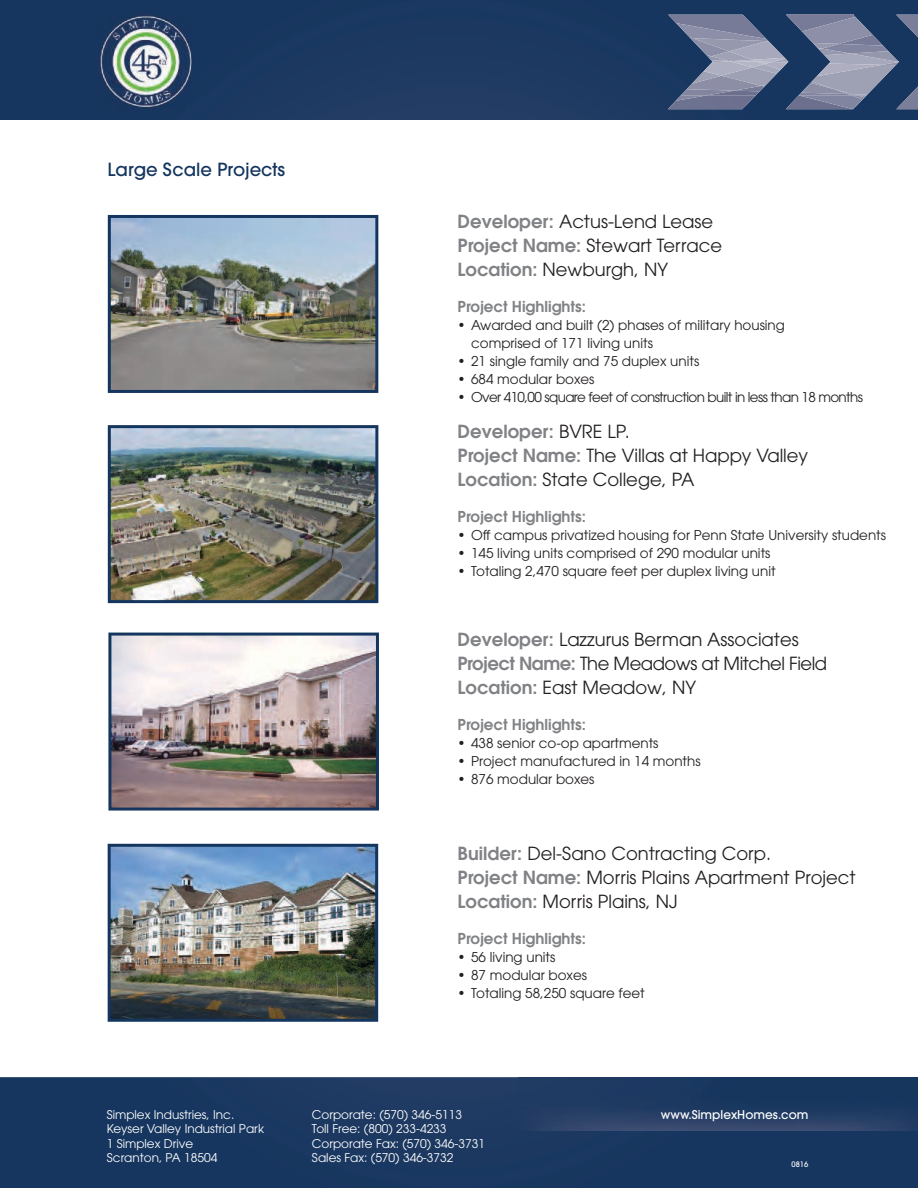
<style>
.page{position:relative;width:918px;height:1188px;background:#fff}
.page>*{position:absolute;margin:0;border:0;box-sizing:border-box;transform-origin:0 0}
.t1{font:18px/24px "ITC Avant Garde Std";color:#231f20}
.t2{font:500 18px "ITC Avant Garde Std";color:#13355e}
.t3{font:600 15px "ITC Avant Garde Std";color:#808285}
.t4{font:13.5px/18px "ITC Avant Garde Std";color:#231f20}
.t5{font:13.5px "ITC Avant Garde Std";letter-spacing:-.045em;color:#231f20}
.t6{font:12px/14.4px "ITC Avant Garde Std";color:#fff}
.t7{font:500 12px "ITC Avant Garde Std";color:#fff}
.t8{font:500 7.5px "ITC Avant Garde Std";color:#fff}
.s1{font-weight:600;color:#808285}
</style>
<div class="page">
<div style="left:0;top:1077px;width:539px;height:111px;background:#18375f"></div>
<div style="left:539px;top:1131px;width:379px;height:57px;background:#16365f"></div>
<div style="left:0;top:0;width:107px;height:120px;background:#16365f"></div>
<div style="left:107px;top:109px;width:811px;height:11px;background:#1d3961"></div>
<div style="left:163px;top:0;width:755px;height:109px;background:#1a3861"></div>
<img style="left:107px;top:0;width:56px;height:15px">
<img style="left:896px;top:87px;width:22px;height:22px">
<img style="left:896px;top:15px;width:22px;height:22px">
<img style="left:873px;top:20px;width:8px;height:8px">
<img style="left:880px;top:95px;width:16px;height:1px">
<img style="left:668px;top:109px;width:74px;height:1px">
<img style="left:668px;top:96px;width:87px;height:13px">
<img style="left:786px;top:96px;width:13px;height:13px">
<img style="left:734px;top:92px;width:26px;height:4px">
<img style="left:799px;top:93px;width:30px;height:16px">
<img style="left:800px;top:96px;width:29px;height:13px">
<img style="left:786px;top:15px;width:87px;height:20px">
<img style="left:786px;top:15px;width:67px;height:1px">
<img style="left:668px;top:15px;width:98px;height:24px">
<img style="left:676px;top:23px;width:92px;height:18px">
<img style="left:730px;top:33px;width:36px;height:5px">
<img style="left:680px;top:89px;width:25px;height:7px">
<img style="left:705px;top:91px;width:29px;height:5px">
<img style="left:676px;top:96px;width:29px;height:5px">
<img style="left:802px;top:17px;width:71px;height:27px">
<img style="left:801px;top:83px;width:11px;height:11px">
<img style="left:690px;top:39px;width:16px;height:17px">
<img style="left:812px;top:65px;width:84px;height:30px">
<img style="left:819px;top:84px;width:10px;height:5px">
<svg style="left:829px;top:82px;width:51px;height:27px"></svg>
<img style="left:692px;top:38px;width:75px;height:13px">
<img style="left:687px;top:76px;width:47px;height:15px">
<img style="left:692px;top:71px;width:12px;height:5px">
<img style="left:692px;top:76px;width:29px;height:8px">
<img style="left:721px;top:74px;width:56px;height:12px">
<svg style="left:734px;top:85px;width:32px;height:7px"></svg>
<img style="left:745px;top:82px;width:16px;height:4px">
<img style="left:753px;top:70px;width:28px;height:4px">
<img style="left:704px;top:61px;width:49px;height:15px">
<img style="left:721px;top:72px;width:14px;height:4px">
<img style="left:839px;top:44px;width:22px;height:7px">
<img style="left:850px;top:51px;width:11px;height:3px">
<img style="left:819px;top:49px;width:31px;height:6px">
<img style="left:824px;top:54px;width:37px;height:9px">
<img style="left:850px;top:54px;width:11px;height:8px">
<img style="left:817px;top:63px;width:44px;height:2px">
<img style="left:817px;top:65px;width:65px;height:11px">
<svg style="left:861px;top:28px;width:39px;height:38px"></svg>
<img style="left:729px;top:41px;width:56px;height:10px">
<svg style="left:813px;top:43px;width:26px;height:7px"></svg>
<svg style="left:706px;top:51px;width:82px;height:19px;background:#9fa3b7"></svg>
<img style="left:518px;top:1077px;width:400px;height:54px">
<img style="left:99px;top:15px;width:93px;height:94px">
<img style="left:108px;top:633px;width:271px;height:178px">
<img style="left:108px;top:215px;width:270px;height:178px">
<img style="left:108px;top:844px;width:270px;height:178px">
<img style="left:108px;top:425px;width:270px;height:178px">
<h1 class="t2" style="left:108px;top:160px;width:179px">Large Scale Projects</h1>
<h1 class="t1" style="left:458px;top:210px;width:266px"><span class="s1">Developer:</span> Actus-Lend Lease<br><span class="s1">Project Name:</span> Stewart Terrace<br><span class="s1">Location:</span> Newburgh, NY</h1>
<p class="t3" style="left:458px;top:299px;width:130px">Project Highlights:</p>
<p class="t4" style="left:471px;top:317px;width:315px;text-indent:-14px">• Awarded and built (2) phases of military housing comprised of 171 living units</p>
<p class="t4" style="left:458px;top:353px;width:243px">• 21 single family and 75 duplex units</p>
<p class="t4" style="left:458px;top:371px;width:138px">• 684 modular boxes</p>
<p class="t5" style="left:458px;top:391px;width:407px">• Over 410,00 square feet of construction built in less than 18 months</p>
<h1 class="t1" style="left:458px;top:420px;width:352px"><span class="s1">Developer:</span> BVRE LP.<br><span class="s1">Project Name:</span> The Villas at Happy Valley<br><span class="s1">Location:</span> State College, PA</h1>
<p class="t3" style="left:458px;top:509px;width:130px">Project Highlights:</p>
<p class="t4" style="left:458px;top:527px;width:430px">• Off campus privatized housing for Penn State University students</p>
<p class="t4" style="left:458px;top:545px;width:314px">• 145 living units comprised of 290 modular units</p>
<p class="t4" style="left:458px;top:563px;width:320px">• Totaling 2,470 square feet per duplex living unit</p>
<h1 class="t1" style="left:458px;top:628px;width:371px"><span class="s1">Developer:</span> Lazzurus Berman Associates<br><span class="s1">Project Name:</span> The Meadows at Mitchel Field<br><span class="s1">Location:</span> East Meadow, NY</h1>
<p class="t3" style="left:458px;top:717px;width:130px">Project Highlights:</p>
<p class="t4" style="left:458px;top:734px;width:202px">• 438 senior co-op apartments</p>
<p class="t4" style="left:458px;top:752px;width:245px">• Project manufactured in 14 months</p>
<p class="t4" style="left:458px;top:770px;width:138px">• 876 modular boxes</p>
<h1 class="t1" style="left:458px;top:842px;width:399px"><span class="s1">Builder:</span> Del-Sano Contracting Corp.<br><span class="s1">Project Name:</span> Morris Plains Apartment Project<br><span class="s1">Location:</span> Morris Plains, NJ</h1>
<p class="t3" style="left:458px;top:931px;width:130px">Project Highlights:</p>
<p class="t4" style="left:458px;top:948px;width:99px">• 56 living units</p>
<p class="t4" style="left:458px;top:966px;width:131px">• 87 modular boxes</p>
<p class="t4" style="left:458px;top:984px;width:189px">• Totaling 58,250 square feet</p>
<p class="t6" style="left:107px;top:1108px;width:159px">Simplex Industries, Inc.<br>Keyser Valley Industrial Park<br>1 Simplex Drive<br>Scranton, PA 18504</p>
<p class="t6" style="left:312px;top:1108px;width:175px">Corporate: (570) 346-5113<br>Toll Free: (800) 233-4233<br>Corporate Fax: (570) 346-3731<br>Sales Fax: (570) 346-3732</p>
<p class="t7" style="left:661px;top:1109px;width:149px">www.SimplexHomes.com</p>
<p class="t8" style="left:792px;top:1160px;width:18px">0816</p>
</div>
